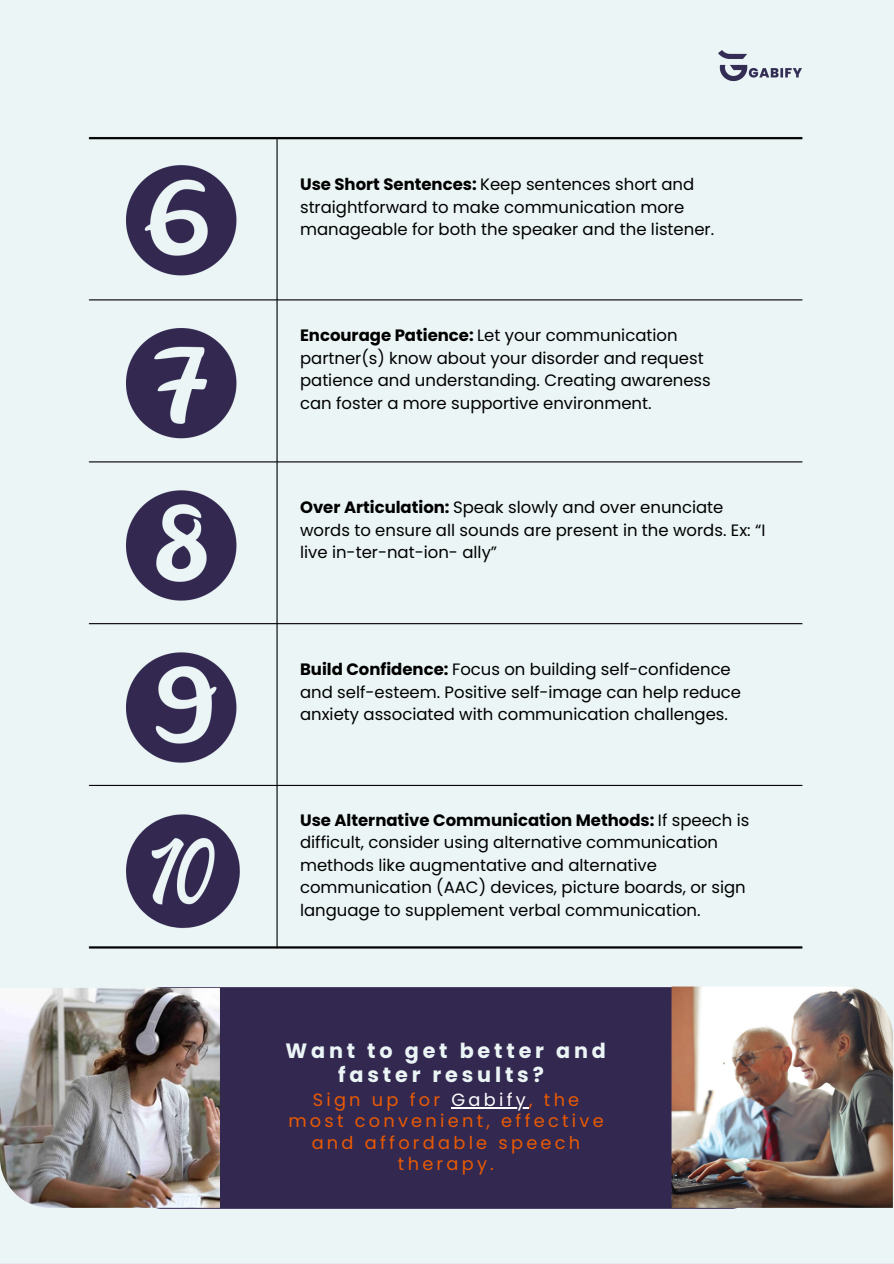
<style>
.page{position:relative;width:894px;height:1264px;background:#fff}
.page>*{position:absolute;margin:0;border:0;box-sizing:border-box;transform-origin:0 0}
.t1{font:700 20.7px/24.8px "Poppins";letter-spacing:.185em;color:#ebf5f5;text-align:center}
.t2{font:17.7px "Poppins";letter-spacing:.185em;color:#e95a04}
.t3{font:17.7px "Poppins";letter-spacing:.185em;color:#fff}
.t4{font:16.5px/22.5px "Poppins";color:#000}
.s1{font-weight:700}
.s2{color:#e95a04}
</style>
<div class="page">
<div style="left:0;top:0;width:893px;height:1263px;background:#ebf5f5"></div>
<div style="left:147px;top:987px;width:598px;height:221px;background:#322850"></div>
<img style="left:671px;top:986px;width:221px;height:221px">
<img style="left:0;top:987px;width:220px;height:220px">
<hr style="left:451px;top:1107px;width:78px;height:1px;background:#fff">
<img style="left:718px;top:51px;width:85px;height:31px">
<h1 class="t4" style="left:300px;top:173px;width:415px"><span class="s1">Use Short Sentences:</span> Keep sentences short and straightforward to make communication more manageable for both the speaker and the listener.</h1>
<h1 class="t4" style="left:300px;top:324px;width:412px"><span class="s1">Encourage Patience:</span> Let your communication partner(s) know about your disorder and request patience and understanding. Creating awareness can foster a more supportive environment.</h1>
<h1 class="t4" style="left:300px;top:496px;width:466px"><span class="s1">Over Articulation:</span> Speak slowly and over enunciate words to ensure all sounds are present in the words. Ex: “I live in-ter-nat-ion- ally”</h1>
<p class="t4" style="left:300px;top:658px;width:442px"><span class="s1">Build Confidence:</span> Focus on building self-confidence and self-esteem. Positive self-image can help reduce anxiety associated with communication challenges.</p>
<h1 class="t4" style="left:300px;top:808px;width:451px"><span class="s1">Use Alternative Communication Methods:</span> If speech is difficult, consider using alternative communication methods like augmentative and alternative communication (AAC) devices, picture boards, or sign language to supplement verbal communication.</h1>
<h1 class="t1" style="left:285px;top:1038px;width:322px">Want to get better and faster results?</h1>
<h1 class="t2" style="left:312px;top:1087px;width:129px">Sign up for</h1>
<p class="t3" style="left:451px;top:1087px;width:129px">Gabify<span class="s2">, the</span></p>
<p class="t2" style="left:288px;top:1108px;width:317px">most convenient, effective</p>
<p class="t2" style="left:311px;top:1130px;width:270px">and affordable speech</p>
<p class="t2" style="left:398px;top:1151px;width:97px">therapy.</p>
</div>
